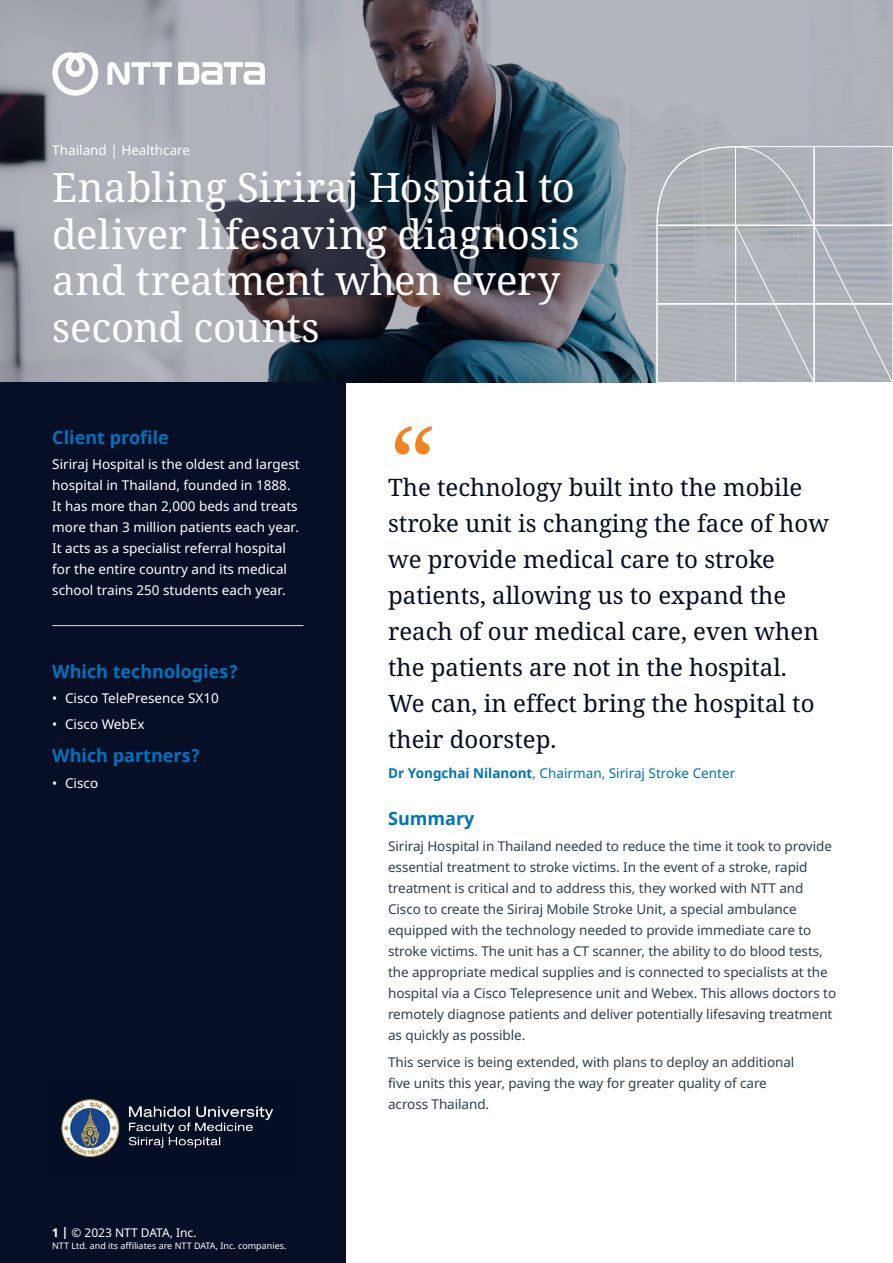
<style>
.page{position:relative;width:893px;height:1263px;background:#fff}
.page>*{position:absolute;margin:0;border:0;box-sizing:border-box;transform-origin:0 0}
.t1{font:40.5px/46.5px "Noto Serif";letter-spacing:-.005em;color:#fff}
.t2{font:24px/36px "Noto Serif";color:#070f26}
.t3{font:700 18px "Noto Sans";color:#0072bc}
.t4{font:13.5px/21px "Noto Sans";letter-spacing:-.005em;color:#2e404d}
.t5{font:13.5px/21px "Noto Sans";color:#fff}
.t6{font:13.5px "Noto Sans";color:#0072bc}
.t7{font:12px "Noto Sans";color:#fff}
.t8{font:9px "Noto Sans";color:#fff}
.s1{font-weight:700}
</style>
<div class="page">
<svg style="left:0;top:0;width:893px;height:383px;background:#7b808a"></svg>
<svg style="left:656px;top:146px;width:237px;height:237px;background:#b1b4ba"></svg>
<svg style="left:52px;top:52px;width:46px;height:44px"></svg>
<svg style="left:178px;top:62px;width:87px;height:23px"></svg>
<svg style="left:107px;top:62px;width:65px;height:23px"></svg>
<div style="left:0;top:383px;width:346px;height:880px;background:#070f26"></div>
<hr style="left:52px;top:625px;width:251px;height:1px;background:#e4e1e5">
<svg style="left:395px;top:426px;width:37px;height:28px"></svg>
<img style="left:61px;top:1099px;width:213px;height:58px">
<p class="t5" style="left:52px;top:140px;width:139px">Thailand | Healthcare</p>
<h1 class="t1" style="left:52px;top:166px;width:529px">Enabling Siriraj Hospital to deliver lifesaving diagnosis and treatment when every second counts</h1>
<h3 class="t3" style="left:52px;top:425px;width:118px">Client profile</h3>
<p class="t5" style="left:52px;top:454px;width:249px">Siriraj Hospital is the oldest and largest hospital in Thailand, founded in 1888.<br>It has more than 2,000 beds and treats more than 3 million patients each year.<br>It acts as a specialist referral hospital for the entire country and its medical school trains 250 students each year.</p>
<h3 class="t3" style="left:52px;top:659px;width:187px">Which technologies?</h3>
<p class="t5" style="left:52px;top:688px;width:168px">• Cisco TelePresence SX10</p>
<p class="t5" style="left:52px;top:714px;width:94px">• Cisco WebEx</p>
<h3 class="t3" style="left:52px;top:743px;width:150px">Which partners?</h3>
<p class="t5" style="left:52px;top:773px;width:47px">• Cisco</p>
<p class="t7" style="left:52px;top:1224px;width:146px"><span class="s1">1 |</span> © 2023 NTT DATA, Inc.</p>
<p class="t8" style="left:52px;top:1239px;width:236px">NTT Ltd. and its affiliates are NTT DATA, Inc. companies.</p>
<p class="t2" style="left:388px;top:470px;width:442px">The technology built into the mobile stroke unit is changing the face of how we provide medical care to stroke patients, allowing us to expand the reach of our medical care, even when the patients are not in the hospital.<br>We can, in effect bring the hospital to their doorstep.</p>
<p class="t6" style="left:388px;top:763px;width:349px"><span class="s1">Dr Yongchai Nilanont</span>, Chairman, Siriraj Stroke Center</p>
<h3 class="t3" style="left:388px;top:806px;width:88px">Summary</h3>
<p class="t4" style="left:388px;top:835px;width:450px">Siriraj Hospital in Thailand needed to reduce the time it took to provide essential treatment to stroke victims. In the event of a stroke, rapid treatment is critical and to address this, they worked with NTT and Cisco to create the Siriraj Mobile Stroke Unit, a special ambulance equipped with the technology needed to provide immediate care to stroke victims. The unit has a CT scanner, the ability to do blood tests, the appropriate medical supplies and is connected to specialists at the hospital via a Cisco Telepresence unit and Webex. This allows doctors to remotely diagnose patients and deliver potentially lifesaving treatment as quickly as possible.</p>
<p class="t4" style="left:388px;top:1052px;width:408px">This service is being extended, with plans to deploy an additional five units this year, paving the way for greater quality of care across Thailand.</p>
</div>
